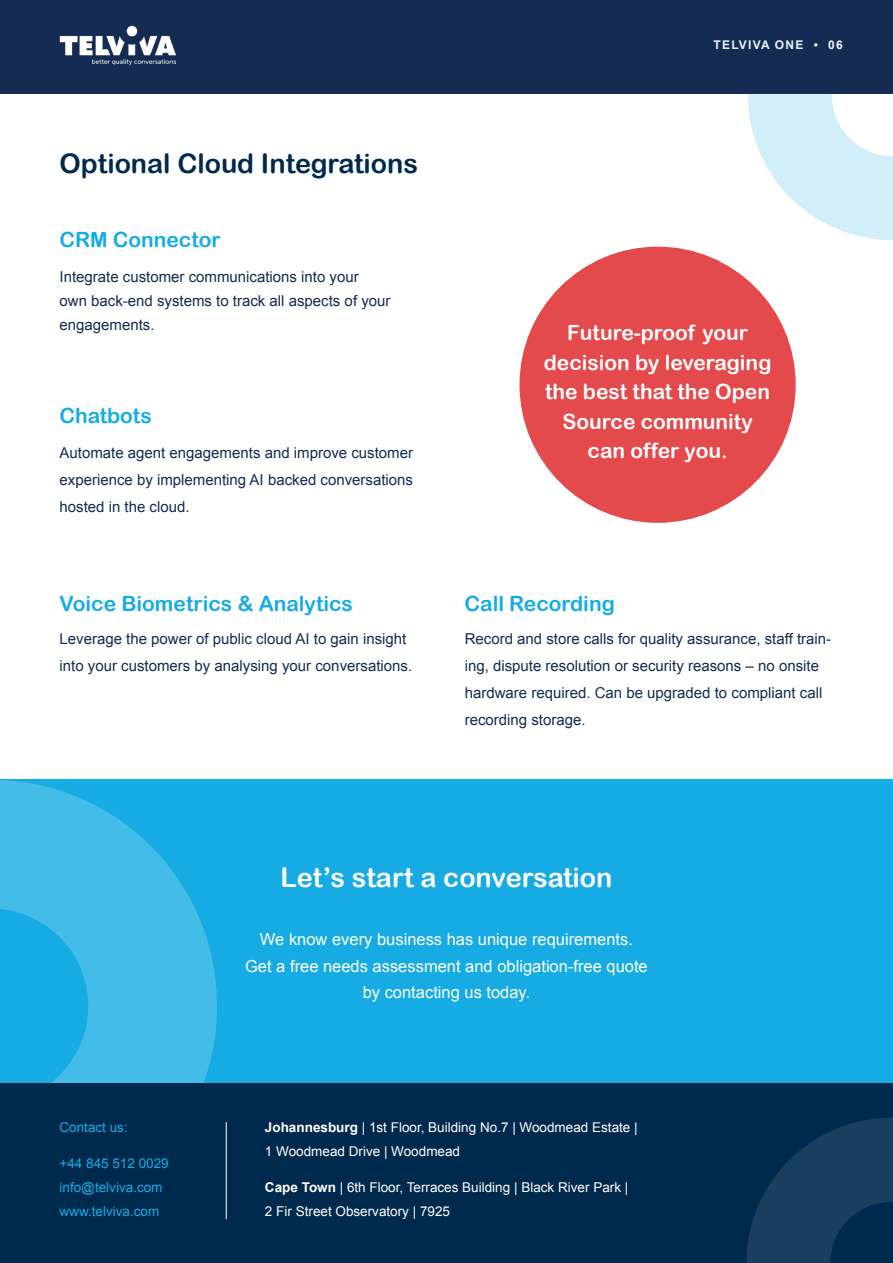
<style>
.page{position:relative;width:893px;height:1263px;background:#fff}
.page>*{position:absolute;margin:0;border:0;box-sizing:border-box;transform-origin:0 0}
.t1{font:27px "Arial Rounded MT Bold";color:#002a4d}
.t2{font:27px "Arial Rounded MT Bold";color:#fff}
.t3{font:21px/29.5px "Arial Rounded MT Bold";color:#fff;text-align:center}
.t4{font:21px "Arial Rounded MT Bold";color:#16ace3}
.t5{font:16.5px/26.5px "Arial";color:#fff;text-align:center}
.t6{font:15px/27px "Arial";color:#142b52}
.t7{font:13.5px/24px "Arial";color:#fff}
.t8{font:13.5px/24px "Arial";color:#17abe3}
.t9{font:700 12px "Arial";letter-spacing:.1em;color:#edf2fa}
.s1{font-weight:700}
</style>
<div class="page">
<div style="left:0;top:0;width:893px;height:94px;background:#142b52"></div>
<img style="left:59px;top:25px;width:118px;height:41px">
<svg style="left:748px;top:94px;width:145px;height:146px"></svg>
<div style="left:0;top:780px;width:893px;height:304px;background:#16ace3"></div>
<svg style="left:0;top:780px;width:217px;height:303px;fill:#43bce8"></svg>
<div style="left:0;top:1083px;width:893px;height:180px;background:#002a4d"></div>
<svg style="left:746px;top:1118px;width:147px;height:145px"></svg>
<hr style="left:226px;top:1122px;width:1px;height:97px;background:#fff">
<div style="left:519px;top:247px;width:277px;height:276px;background:#e4494b;border-radius:50%"></div>
<h1 class="t1" style="left:60px;top:147px;width:360px">Optional Cloud Integrations</h1>
<h2 class="t4" style="left:60px;top:227px;width:163px">CRM Connector</h2>
<p class="t6" style="left:60px;top:265px;width:332px;line-height:24px">Integrate customer communications into your<br>own back-end systems to track all aspects of your engagements.</p>
<h2 class="t4" style="left:60px;top:403px;width:94px">Chatbots</h2>
<p class="t6" style="left:60px;top:439px;width:355px;text-align:justify">Automate agent engagements and improve customer experience by implementing AI backed conversations hosted in the cloud.</p>
<p class="t9" style="left:714px;top:37px;width:131px">TELVIVA ONE • 06</p>
<h2 class="t3" style="left:544px;top:318px;width:229px">Future-proof your decision by leveraging the best that the Open<br>Source community can offer you.</h2>
<h2 class="t4" style="left:60px;top:591px;width:295px">Voice Biometrics &amp; Analytics</h2>
<h2 class="t4" style="left:465px;top:591px;width:152px">Call Recording</h2>
<p class="t6" style="left:60px;top:626px;width:354px">Leverage the power of public cloud AI to gain insight into your customers by analysing your conversations.</p>
<p class="t6" style="left:465px;top:626px;width:368px">Record and store calls for quality assurance, staff train&shy;ing, dispute resolution or security reasons – no onsite hardware required. Can be upgraded to compliant call recording storage.</p>
<h1 class="t2" style="left:280px;top:861px;width:334px">Let’s start a conversation</h1>
<p class="t8" style="left:60px;top:1115px;width:70px">Contact us:</p>
<p class="t8" style="left:60px;top:1151px;width:111px">+44 845 512 0029 info@telviva.com www.telviva.com</p>
<p class="t5" style="left:245px;top:926px;width:404px">We know every business has unique requirements.<br>Get a free needs assessment and obligation-free quote by contacting us today.</p>
<p class="t7" style="left:265px;top:1115px;width:374px"><span class="s1">Johannesburg</span> | 1st Floor, Building No.7 | Woodmead Estate |<br>1 Woodmead Drive | Woodmead</p>
<p class="t7" style="left:265px;top:1175px;width:365px"><span class="s1">Cape Town</span> | 6th Floor, Terraces Building | Black River Park |<br>2 Fir Street Observatory | 7925</p>
</div>
